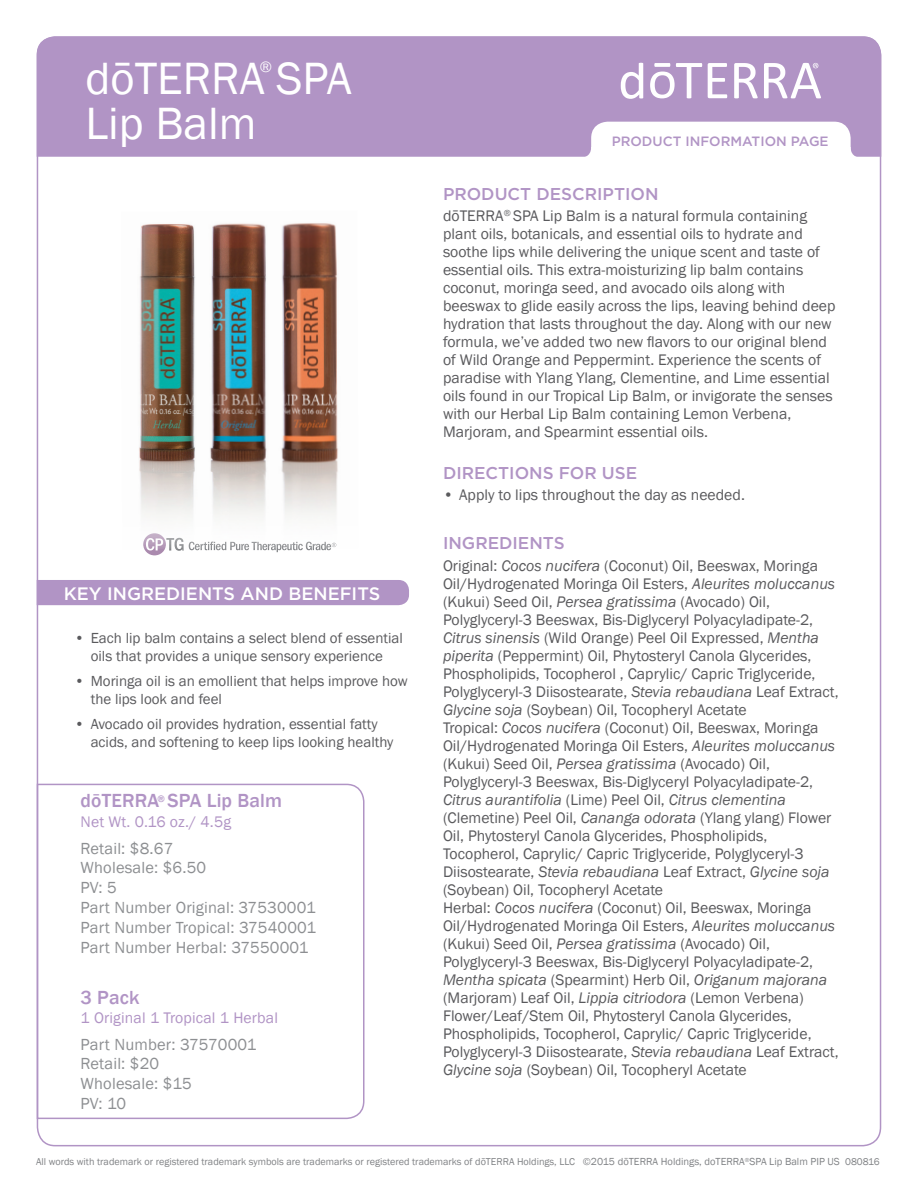
<style>
.page{position:relative;width:918px;height:1188px;background:#fff}
.page>*{position:absolute;margin:0;border:0;box-sizing:border-box;transform-origin:0 0}
.Main_H1{font:46.5px "Franklin Gothic";color:#fff}
.t1{font:500 19.5px "Franklin Gothic";letter-spacing:.01em;color:#b194c5}
.t2{font:500 18px "Gotham";color:#fff}
.Purple_Headers{font:500 17.1px "Gotham";color:#b194c5}
.t3{font:16.5px/19.8px "Franklin Gothic";letter-spacing:.01em;color:#8d8f92}
.Body{font:15.75px/18px "Franklin Gothic";color:#5a5a5d}
.t4{font:15.75px "Franklin Gothic";letter-spacing:.01em;color:#b194c5}
.Main_H1-2{font:15.75px "Franklin Gothic";color:#fff}
.t5{font:15px/18px "Franklin Gothic";color:#5a5a5d}
.t6{font:500 13.5px "Gotham";color:#b194c5}
.t7{font:10.2px "Franklin Gothic";color:#808285}
.s1{font-style:italic}
.s2{font-size:10.5px}
.s3{font-size:10.05px}
</style>
<div class="page">
<div style="left:37px;top:36px;width:844px;height:121px;background:#b194c5"></div>
<svg style="left:734px;top:63px;width:24px;height:35px"></svg>
<svg style="left:708px;top:63px;width:19px;height:35px"></svg>
<svg style="left:650px;top:63px;width:52px;height:35px"></svg>
<svg style="left:621px;top:63px;width:22px;height:36px"></svg>
<svg style="left:764px;top:63px;width:57px;height:35px"></svg>
<svg style="left:581px;top:122px;width:280px;height:35px"></svg>
<svg style="left:144px;top:549px;width:187px;height:6px"></svg>
<img style="left:139px;top:223px;width:200px;height:326px">
<div style="left:37px;top:580px;width:372px;height:25px;background:#b194c5"></div>
<svg style="left:36px;top:783px;width:329px;height:337px"></svg>
<p class="Main_H1-2" style="left:260px;top:57px;width:14px">®</p>
<p class="Main_H1" style="left:85px;top:50px;width:268px">dōTERRA SPA</p>
<p class="Main_H1" style="left:85px;top:95px;width:173px">Lip Balm</p>
<p class="t2" style="left:64px;top:582px;width:318px">KEY INGREDIENTS AND BENEFITS</p>
<p class="t5" style="left:75px;top:630px;width:330px;text-align:center">• Each lip balm contains a select blend of essential oils that provides a unique sensory experience</p>
<p class="t5" style="left:91px;top:673px;width:318px;text-indent:-16px">• Moringa oil is an emollient that helps improve how the lips look and feel</p>
<p class="t5" style="left:91px;top:715px;width:304px;text-indent:-16px">• Avocado oil provides hydration, essential fatty acids, and softening to keep lips looking healthy</p>
<p class="t1" style="left:81px;top:789px;width:203px">dōTERRA<sup>®</sup> SPA Lip Balm</p>
<p class="t4" style="left:81px;top:812px;width:152px">Net Wt. 0.16 oz./ 4.5g</p>
<p class="t3" style="left:81px;top:838px;width:237px">Retail: $8.67<br>Wholesale: $6.50<br>PV: 5<br>Part Number Original: 37530001<br>Part Number Tropical: 37540001<br>Part Number Herbal: 37550001</p>
<p class="t1" style="left:81px;top:985px;width:60px">3 Pack</p>
<p class="t4" style="left:81px;top:1008px;width:199px">1 Original 1 Tropical 1 Herbal</p>
<p class="t3" style="left:81px;top:1035px;width:177px">Part Number: 37570001<br>Retail: $20<br>Wholesale: $15<br>PV: 10</p>
<p class="t6" style="left:612px;top:132px;width:218px">PRODUCT INFORMATION PAGE</p>
<p class="Purple_Headers" style="left:443px;top:182px;width:217px">PRODUCT DESCRIPTION</p>
<p class="Body" style="left:443px;top:207px;width:394px">dōTERRA<sup>®</sup> SPA Lip Balm is a natural formula containing plant oils, botanicals, and essential oils to hydrate and soothe lips while delivering the unique scent and taste of essential oils. This extra-moisturizing lip balm contains coconut, moringa seed, and avocado oils along with beeswax to glide easily across the lips, leaving behind deep hydration that lasts throughout the day. Along with our new formula, we’ve added two new flavors to our original blend of Wild Orange and Peppermint. Experience the scents of paradise with Ylang Ylang, Clementine, and Lime essential oils found in our Tropical Lip Balm, or invigorate the senses with our Herbal Lip Balm containing Lemon Verbena, Marjoram, and Spearmint essential oils.</p>
<p class="Purple_Headers" style="left:443px;top:462px;width:196px">DIRECTIONS FOR USE</p>
<p class="Body" style="left:443px;top:486px;width:303px">• Apply to lips throughout the day as needed.</p>
<p class="Purple_Headers" style="left:443px;top:532px;width:123px">INGREDIENTS</p>
<p class="Body" style="left:443px;top:557px;width:397px">Original: <span class="s1">Cocos nucifera</span> (Coconut) Oil, Beeswax, Moringa Oil/Hydrogenated Moringa Oil Esters, <span class="s1">Aleurites moluccanus </span>(Kukui) Seed Oil, <span class="s1">Persea gratissima</span> (Avocado) Oil, Polyglyceryl-3 Beeswax, Bis-Diglyceryl Polyacyladipate-2, <span class="s1">Citrus sinensis</span> (Wild Orange) Peel Oil Expressed, <span class="s1">Mentha piperita</span> (Peppermint) Oil, Phytosteryl Canola Glycerides, Phospholipids, Tocopherol , Caprylic/ Capric Triglyceride, Polyglyceryl-3 Diisostearate, <span class="s1">Stevia rebaudiana</span> Leaf Extract, <span class="s1">Glycine soja</span> (Soybean) Oil, Tocopheryl Acetate</p>
<p class="Body" style="left:443px;top:719px;width:394px">Tropical: <span class="s1">Cocos nucifera</span> (Coconut) Oil, Beeswax, Moringa Oil/Hydrogenated Moringa Oil Esters, <span class="s1">Aleurites moluccanus </span>(Kukui) Seed Oil, <span class="s1">Persea gratissima</span> (Avocado) Oil, Polyglyceryl-3 Beeswax, Bis-Diglyceryl Polyacyladipate-2, <span class="s1">Citrus aurantifolia</span> (Lime) Peel Oil, <span class="s1">Citrus clementina </span>(Clemetine) Peel Oil, <span class="s1">Cananga odorata</span> (Ylang ylang) Flower Oil, Phytosteryl Canola Glycerides, Phospholipids, Tocopherol, Caprylic/ Capric Triglyceride, Polyglyceryl-3<br>Diisostearate, <span class="s1">Stevia rebaudiana</span> Leaf Extract, <span class="s1">Glycine soja </span>(Soybean) Oil, Tocopheryl Acetate</p>
<p class="Body" style="left:443px;top:899px;width:397px">Herbal: <span class="s1">Cocos nucifera</span> (Coconut) Oil, Beeswax, Moringa Oil/Hydrogenated Moringa Oil Esters, <span class="s1">Aleurites moluccanus </span>(Kukui) Seed Oil, <span class="s1">Persea gratissima</span> (Avocado) Oil, Polyglyceryl-3 Beeswax, Bis-Diglyceryl Polyacyladipate-2, <span class="s1">Mentha spicata</span> (Spearmint) Herb Oil, <span class="s1">Origanum majorana </span>(Marjoram) Leaf Oil, <span class="s1">Lippia citriodora</span> (Lemon Verbena)<br>Flower/Leaf/Stem Oil, Phytosteryl Canola Glycerides, Phospholipids, Tocopherol, Caprylic/ Capric Triglyceride, Polyglyceryl-3 Diisostearate, <span class="s1">Stevia rebaudiana</span> Leaf Extract, <span class="s1">Glycine soja</span> (Soybean) Oil, Tocopheryl Acetate</p>
<p class="t7" style="left:36px;top:1155px;width:845px">All words with trademark or registered trademark symbols are trademarks or registered trademarks of dōTERRA Holdings, LLC <span class="s2">©2015 dōTERRA Holdings, doTERRA</span><sup>®</sup><span class="s2">SPA Lip Balm PIP US</span> <span class="s3">080816</span></p>
</div>
